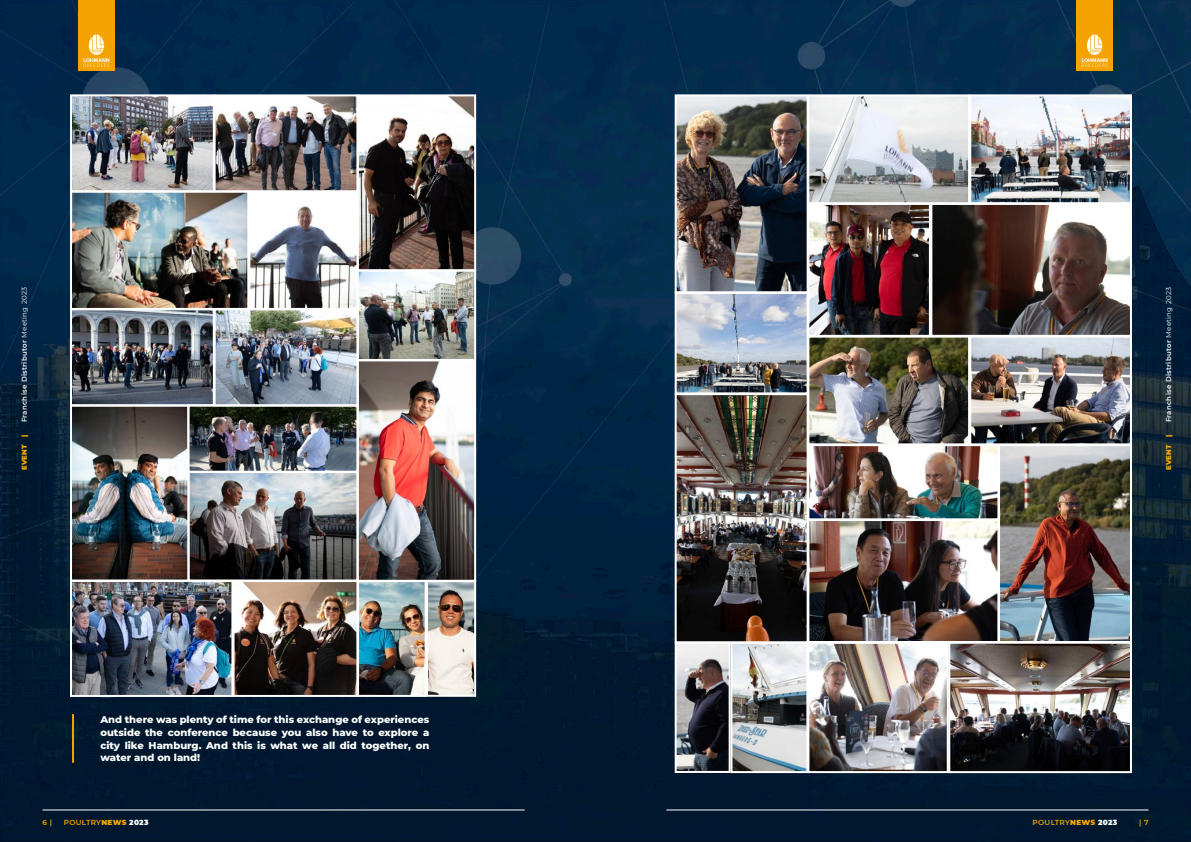
<style>
.page{position:relative;width:1191px;height:842px;background:#fff}
.page>*{position:absolute;margin:0;border:0;box-sizing:border-box;transform-origin:0 0}
.TEXTO{font:800 10px/12.8px "Montserrat";color:#fff;text-align:justify}
.t1{font:600 7.3px "Montserrat";letter-spacing:.04em;color:#f5a300}
.t2{font:600 7px "Montserrat";letter-spacing:.04em;color:#fff}
.t3{font:900 7px "Montserrat";letter-spacing:.04em;color:#f5a300}
.s1{font-weight:400}
.s2{font-weight:900}
.s3{font-weight:900;color:#fff}
</style>
<div class="page">
<img style="left:0;top:0;width:1191px;height:842px">
<img style="left:69px;top:93px;width:408px;height:605px">
<img style="left:673px;top:93px;width:460px;height:681px">
<hr style="left:72px;top:714px;width:2px;height:49px;background:#f5a300">
<hr style="left:43px;top:810px;width:481px;height:1px;background:#fff">
<hr style="left:666px;top:810px;width:482px;height:1px;background:#fff">
<div style="left:1076px;top:0;width:36px;height:71px;background:#f5a300"></div>
<svg style="left:1081px;top:34px;width:26px;height:33px"></svg>
<div style="left:78px;top:0;width:36px;height:71px;background:#f5a300"></div>
<svg style="left:84px;top:34px;width:25px;height:33px"></svg>
<p class="t2" style="left:19px;top:422px;width:137px;rotate:-90deg">Franchise Distributor <span class="s1">Meeting 2023</span></p>
<p class="t3" style="left:19px;top:470px;width:37px;rotate:-90deg">EVENT |</p>
<p class="t2" style="left:1163px;top:422px;width:137px;rotate:-90deg">Franchise Distributor <span class="s1">Meeting 2023</span></p>
<p class="t3" style="left:1163px;top:470px;width:37px;rotate:-90deg">EVENT |</p>
<p class="TEXTO" style="left:100px;top:712px;width:330px">And there was plenty of time for this exchange of experiences outside the conference because you also have to explore a city like Hamburg. And this is what we all did together, on water and on land!</p>
<p class="t1" style="left:43px;top:817px;width:11px">6 |</p>
<p class="t1" style="left:64px;top:817px;width:86px">POULTRY<span class="s2">NEWS</span> <span class="s3">2023</span></p>
<p class="t1" style="left:1032px;top:817px;width:86px">POULTRY<span class="s2">NEWS</span> <span class="s3">2023</span></p>
<p class="t1" style="left:1139px;top:817px;width:11px">| 7</p>
</div>
